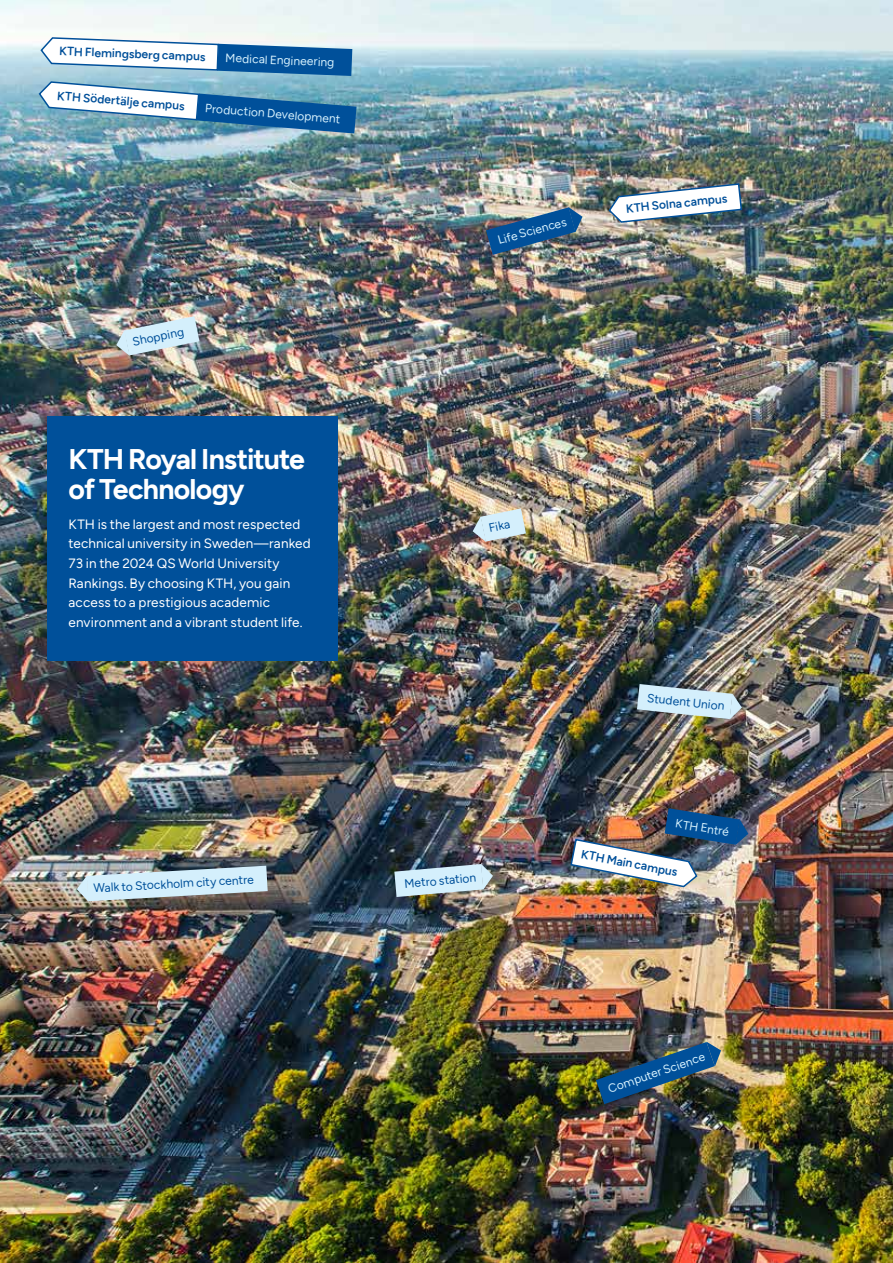
<style>
.page{position:relative;width:893px;height:1263px;background:#fff}
.page>*{position:absolute;margin:0;border:0;box-sizing:border-box;transform-origin:0 0}
.t1{font:700 28.5px/30px "Figtree";letter-spacing:-.03em;color:#fff}
.t2{font:13.5px/19.6px "Figtree";letter-spacing:.01em;color:#fff}
.t3{font:12px "Figtree";color:#d4effc}
.t4{font:600 12px "Figtree";color:#00509a}
.t5{font:12px "Figtree";color:#00509a}
</style>
<div class="page">
<img style="left:0;top:0;width:893px;height:1263px">
<img style="left:394px;top:864px;width:99px;height:33px">
<img style="left:637px;top:684px;width:105px;height:35px">
<img style="left:116px;top:316px;width:83px;height:39px">
<svg style="left:473px;top:508px;width:53px;height:34px;background:#c2cece"></svg>
<img style="left:607px;top:182px;width:136px;height:44px">
<img style="left:77px;top:866px;width:191px;height:35px">
<img style="left:569px;top:808px;width:179px;height:82px">
<img style="left:596px;top:1042px;width:125px;height:62px">
<img style="left:486px;top:207px;width:96px;height:48px">
<svg style="left:38px;top:34px;width:319px;height:100px"></svg>
<div style="left:47px;top:416px;width:290px;height:244px;background:#00509a"></div>
<p class="t4" style="left:59px;top:44px;width:148px;rotate:2deg">KTH Flemingsberg campus</p>
<p class="t4" style="left:58px;top:88px;width:129px;rotate:5deg">KTH Södertälje campus</p>
<p class="t3" style="left:226px;top:51px;width:111px;rotate:2deg">Medical Engineering</p>
<p class="t3" style="left:206px;top:101px;width:137px;rotate:5deg">Production Development</p>
<p class="t5" style="left:131px;top:335px;width:54px;rotate:-11deg">Shopping</p>
<h1 class="t1" style="left:69px;top:443px;width:238px">KTH Royal Institute of Technology</h1>
<p class="t2" style="left:69px;top:514px;width:244px">KTH is the largest and most respected technical university in Sweden—ranked 73 in the 2024 QS World University Rankings. By choosing KTH, you gain access to a prestigious academic environment and a vibrant student life.</p>
<p class="t5" style="left:93px;top:881px;width:162px;rotate:-3deg">Walk to Stockholm city centre</p>
<p class="t3" style="left:496px;top:234px;width:72px;rotate:-16deg">Life Sciences</p>
<p class="t4" style="left:625px;top:202px;width:103px;rotate:-6deg">KTH Solna campus</p>
<p class="t5" style="left:488px;top:521px;width:23px;rotate:-11deg">Fika</p>
<p class="t5" style="left:404px;top:877px;width:74px;rotate:-5deg">Metro station</p>
<p class="t5" style="left:648px;top:691px;width:79px;rotate:6deg">Student Union</p>
<p class="t3" style="left:676px;top:816px;width:56px;rotate:9deg">KTH Entré</p>
<p class="t4" style="left:583px;top:847px;width:99px;rotate:11deg">KTH Main campus</p>
<p class="t3" style="left:606px;top:1083px;width:103px;rotate:-19deg">Computer Science</p>
</div>
